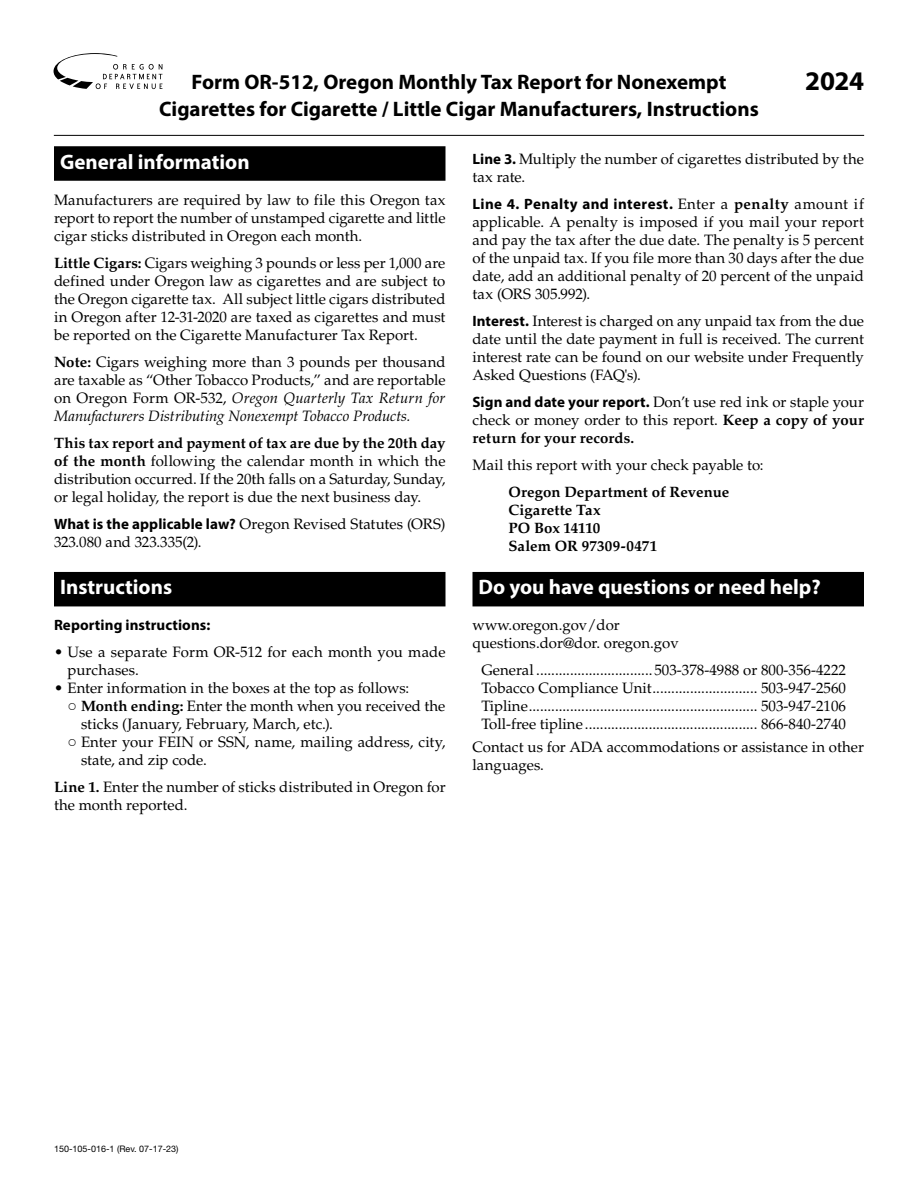
<style>
.page{position:relative;width:918px;height:1188px;background:#fff}
.page>*{position:absolute;margin:0;border:0;box-sizing:border-box;transform-origin:0 0}
.t1{font:700 27px "Myriad Pro";color:#000}
.t2{font:700 21px/27px "Myriad Pro";color:#000;text-align:center}
.t3{font:700 21px "Myriad Pro";color:#fff}
.t4{font:15px/18px "Palatino LT Std";color:#000;text-align:justify}
.t5{font:700 15px "Myriad Pro";letter-spacing:.02em;color:#000}
.t6{font:700 15px/18px "Palatino LT Std";letter-spacing:.005em;color:#000}
.t7{font:9px "Helvetica Neue LT Std";color:#000}
.s1{font-weight:700}
.s2{font-style:italic}
.s3{font-family:"Myriad Pro";font-weight:700}
.s4{font-family:"Lucida Sans Unicode";font-size:12px}
.s5{font-family:"Palatino LT Std";font-weight:400}
.s6{font-family:"Palatino LT Std"}
</style>
<div class="page">
<div style="left:54px;top:146px;width:392px;height:35px;background:#000"></div>
<div style="left:54px;top:572px;width:392px;height:34px;background:#000"></div>
<div style="left:472px;top:572px;width:392px;height:34px;background:#000"></div>
<hr style="left:54px;top:135px;width:810px;height:1px;background:#000">
<svg style="left:54px;top:53px;width:108px;height:36px"></svg>
<h2 class="t2" style="left:159px;top:68px;width:601px">Form OR-512, Oregon Monthly Tax Report for Nonexempt<br>Cigarettes for Cigarette / Little Cigar Manufacturers, Instructions</h2>
<h1 class="t1" style="left:805px;top:63px;width:60px">2024</h1>
<h2 class="t3" style="left:60px;top:148px;width:191px">General information</h2>
<p class="t4" style="left:54px;top:191px;width:393px">Manufacturers are required by law to file this Oregon tax report to report the number of unstamped cigarette and little cigar sticks distributed in Oregon each month.</p>
<p class="t4" style="left:54px;top:254px;width:393px"><span class="s1">Little Cigars:</span> Cigars weighing 3 pounds or less per 1,000 are defined under Oregon law as cigarettes and are subject to the Oregon cigarette tax. All subject little cigars distributed in Oregon after 12-31-2020 are taxed as cigarettes and must be reported on the Cigarette Manufacturer Tax Report.</p>
<p class="t4" style="left:54px;top:353px;width:393px"><span class="s1">Note:</span> Cigars weighing more than 3 pounds per thousand are taxable as “Other Tobacco Products,” and are reportable on Oregon Form OR-532, <span class="s2">Oregon Quarterly Tax Return for Manufacturers Distributing Nonexempt Tobacco Products.</span></p>
<p class="t4" style="left:54px;top:434px;width:393px"><span class="s1">This tax report and payment of tax are due by the 20th day of the month</span> following the calendar month in which the distribution occurred. If the 20th falls on a Saturday, Sunday, or legal holiday, the report is due the next business day.</p>
<p class="t4" style="left:54px;top:515px;width:393px"><span class="s3">What is the applicable law?</span> Oregon Revised Statutes (ORS)<br>323.080 and 323.335(2).</p>
<h2 class="t3" style="left:60px;top:574px;width:114px">Instructions</h2>
<p class="t5" style="left:54px;top:616px;width:158px">Reporting instructions:</p>
<p class="t4" style="left:68px;top:644px;width:380px;text-indent:-14px">• Use a separate Form OR-512 for each month you made purchases.</p>
<p class="t4" style="left:54px;top:680px;width:357px">• Enter information in the boxes at the top as follows:</p>
<p class="t4" style="left:81px;top:698px;width:366px;text-indent:-14px"><span class="s4">○</span> <span class="s1">Month ending:</span> Enter the month when you received the sticks (January, February, March, etc.).</p>
<p class="t4" style="left:81px;top:734px;width:366px;text-indent:-14px"><span class="s4">○</span> Enter your FEIN or SSN, name, mailing address, city, state, and zip code.</p>
<p class="t4" style="left:54px;top:779px;width:393px"><span class="s1">Line 1.</span> Enter the number of sticks distributed in Oregon for the month reported.</p>
<p class="t4" style="left:472px;top:150px;width:393px"><span class="s3">Line 3.</span> Multiply the number of cigarettes distributed by the tax rate.</p>
<p class="t5" style="left:472px;top:194px;width:393px">Line 4. Penalty and interest. <span class="s5">Enter a</span> <span class="s6">penalty</span> <span class="s5">amount if</span></p>
<p class="t4" style="left:472px;top:213px;width:393px">applicable. A penalty is imposed if you mail your report and pay the tax after the due date. The penalty is 5 percent of the unpaid tax. If you file more than 30 days after the due date, add an additional penalty of 20 percent of the unpaid tax (ORS 305.992).</p>
<p class="t4" style="left:472px;top:312px;width:393px"><span class="s3">Interest.</span> Interest is charged on any unpaid tax from the due date until the date payment in full is received. The current interest rate can be found on our website under Frequently Asked Questions (FAQ's).</p>
<p class="t4" style="left:472px;top:393px;width:393px"><span class="s3">Sign and date your report.</span> Don’t use red ink or staple your check or money order to this report. <span class="s1">Keep a copy of your return for your records.</span></p>
<p class="t4" style="left:472px;top:456px;width:293px">Mail this report with your check payable to:</p>
<p class="t6" style="left:508px;top:483px;width:222px">Oregon Department of Revenue<br>Cigarette Tax<br>PO Box 14110<br>Salem OR 97309-0471</p>
<h2 class="t3" style="left:478px;top:574px;width:344px">Do you have questions or need help?</h2>
<p class="t4" style="left:472px;top:617px;width:208px">www.oregon.gov/dor questions.dor@dor. oregon.gov</p>
<p class="t4" style="left:482px;top:662px;width:366px">General ............................... 503-378-4988 or 800-356-4222<br>Tobacco Compliance Unit............................ 503-947-2560<br>Tipline............................................................. 503-947-2106<br>Toll-free tipline .............................................. 866-840-2740</p>
<p class="t4" style="left:473px;top:738px;width:393px">Contact us for ADA accommodations or assistance in other languages.</p>
<p class="t7" style="left:54px;top:1144px;width:126px">150-105-016-1 (Rev. 07-17-23)</p>
</div>
